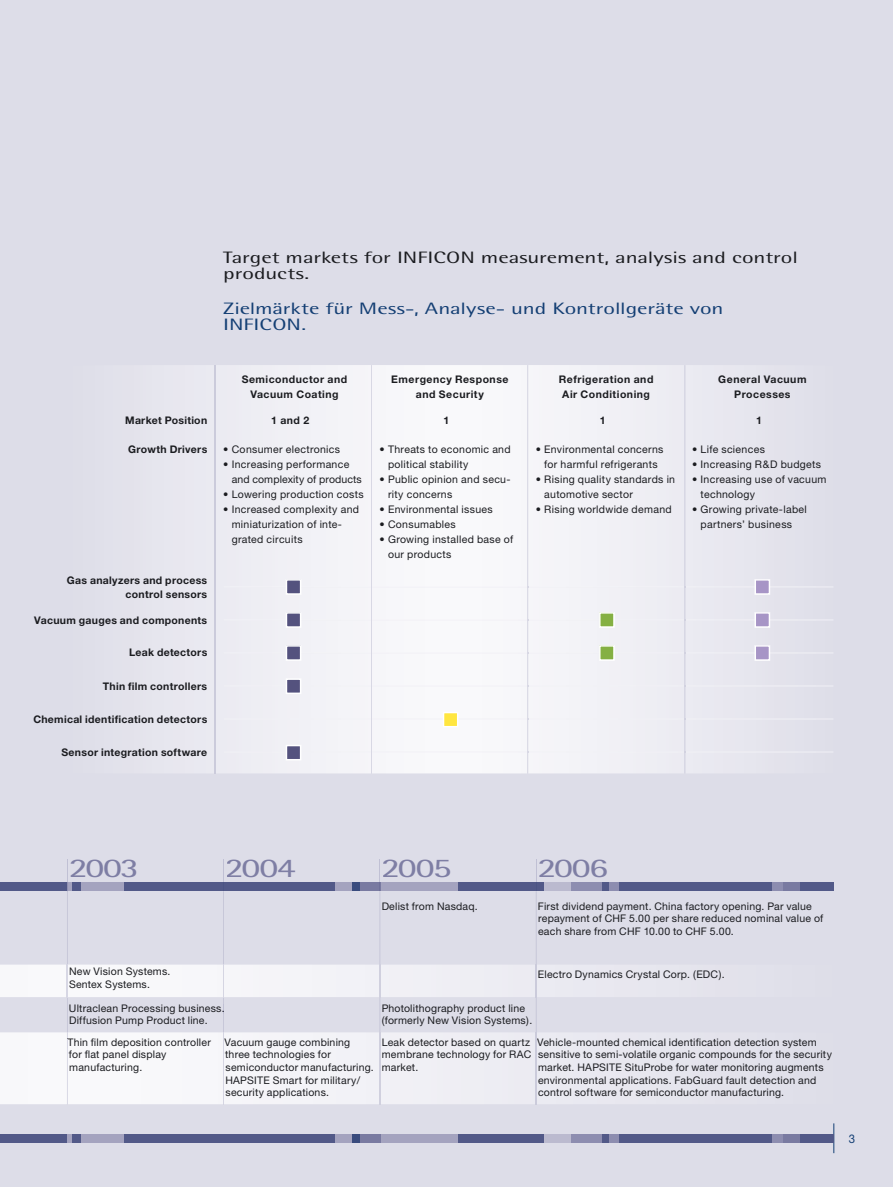
<style>
.page{position:relative;width:893px;height:1187px;background:#fff}
.page>*{position:absolute;margin:0;border:0;box-sizing:border-box;transform-origin:0 0}
.t1{font:27px "AT Rotis Semi Sans";letter-spacing:-.045em;color:#7e7ea4;scale:1.4 1}
.t2{font:16.5px/16.5px "AT Rotis Semi Sans";color:#1b1c20;scale:1.4 1}
.t3{font:16.5px/16.5px "AT Rotis Semi Sans";color:#143f74;scale:1.4 1}
.t4{font:12px "Helvetica Neue";color:#143f74;scale:.95 1}
.t5{font:10.5px/12.6px "Helvetica Neue";letter-spacing:.02em;color:#1b1c20}
.t6{font:700 10.5px/15px "Helvetica Neue";letter-spacing:.03em;color:#1b1c20;text-align:center}
.t7{font:700 10.5px/15px "Helvetica Neue";letter-spacing:.05em;color:#1b1c20;text-align:center}
.s1{color:#0b0c19}
</style>
<div class="page">
<div style="left:0;top:0;width:893px;height:1186px;background:#dddde8"></div>
<div style="left:173px;top:365px;width:50px;height:408px;background:#e9e9f1"></div>
<hr style="left:215px;top:365px;width:1px;height:408px;background:#cbcbdb">
<svg style="left:223px;top:365px;width:610px;height:408px"></svg>
<svg style="left:833px;top:1123px;width:1px;height:29px"></svg>
<div style="left:0;top:1134px;width:833px;height:8px;background:#525988"></div>
<div style="left:67px;top:1134px;width:57px;height:8px;background:#a4a3bf"></div>
<div style="left:72px;top:1134px;width:9px;height:8px;background:#525988"></div>
<div style="left:335px;top:1134px;width:122px;height:8px;background:#a4a3bf"></div>
<div style="left:352px;top:1134px;width:8px;height:8px;background:#394b7e"></div>
<div style="left:360px;top:1134px;width:21px;height:8px;background:#797aa1"></div>
<div style="left:545px;top:1134px;width:26px;height:8px;background:#bbbacf"></div>
<div style="left:571px;top:1134px;width:31px;height:8px;background:#8d8db0"></div>
<div style="left:609px;top:1134px;width:10px;height:8px;background:#8d8db0"></div>
<div style="left:773px;top:1134px;width:10px;height:8px;background:#8d8db0"></div>
<div style="left:783px;top:1134px;width:17px;height:8px;background:#797aa1"></div>
<svg style="left:0;top:859px;width:833px;height:245px"></svg>
<h2 class="t2" style="left:223px;top:251px;width:412px">Target markets for INFICON measurement, analysis and control products.</h2>
<h2 class="t3" style="left:223px;top:302px;width:359px">Zielmärkte für Mess-, Analyse- und Kontrollgeräte von<br>INFICON.</h2>
<p class="t6" style="left:125px;top:413px;width:84px">Market Position</p>
<p class="t6" style="left:128px;top:442px;width:81px">Growth Drivers</p>
<p class="t6" style="left:67px;top:574px;width:142px;line-height:13.8px;text-align:right">Gas analyzers and process control sensors</p>
<p class="t6" style="left:34px;top:613px;width:175px">Vacuum gauges and components</p>
<p class="t6" style="left:129px;top:646px;width:80px">Leak detectors</p>
<p class="t6" style="left:103px;top:679px;width:106px">Thin film controllers</p>
<p class="t6" style="left:33px;top:712px;width:175px">Chemical identification detectors</p>
<p class="t6" style="left:61px;top:745px;width:147px">Sensor integration software</p>
<p class="t6" style="left:242px;top:373px;width:107px">Semiconductor and<br>Vacuum Coating</p>
<p class="t6" style="left:271px;top:413px;width:40px">1 and 2</p>
<p class="t5" style="left:223px;top:443px;width:118px">• Consumer electronics</p>
<p class="t5" style="left:232px;top:457px;width:132px;line-height:15px;text-indent:-9px">• Increasing performance and complexity of products</p>
<p class="t5" style="left:223px;top:488px;width:142px">• Lowering production costs</p>
<p class="t5" style="left:232px;top:502px;width:129px;line-height:15px;text-indent:-9px">• Increased complexity and miniaturization of inte&shy;grated circuits</p>
<p class="t6" style="left:391px;top:373px;width:119px">Emergency Response and Security</p>
<p class="t6" style="left:444px;top:413px;width:7px">1</p>
<p class="t5" style="left:388px;top:442px;width:124px;line-height:15px;text-indent:-9px">• Threats to economic and political stability</p>
<p class="t5" style="left:388px;top:472px;width:124px;line-height:15px;text-indent:-9px">• Public opinion and secu&shy;rity concerns</p>
<p class="t5" style="left:379px;top:503px;width:115px">• Environmental issues</p>
<p class="t5" style="left:379px;top:518px;width:78px">• Consumables</p>
<p class="t5" style="left:388px;top:532px;width:127px;line-height:15px;text-indent:-9px">• Growing installed base of our products</p>
<p class="t7" style="left:559px;top:373px;width:96px">Refrigeration and<br>Air Conditioning</p>
<p class="t6" style="left:600px;top:413px;width:7px">1</p>
<p class="t5" style="left:536px;top:442px;width:129px;line-height:15px;text-align:center">• Environmental concerns for harmful refrigerants</p>
<p class="t5" style="left:544px;top:472px;width:132px;line-height:15px;text-indent:-9px">• Rising quality standards in automotive sector</p>
<p class="t5" style="left:536px;top:503px;width:137px">• Rising worldwide demand</p>
<p class="t7" style="left:718px;top:373px;width:90px">General Vacuum<br>Processes</p>
<p class="t6" style="left:756px;top:413px;width:7px">1</p>
<p class="t5" style="left:692px;top:443px;width:74px">• Life sciences</p>
<p class="t5" style="left:692px;top:458px;width:130px">• Increasing R&amp;D budgets</p>
<p class="t5" style="left:701px;top:472px;width:127px;line-height:15px;text-indent:-9px">• Increasing use of vacuum technology</p>
<p class="t5" style="left:692px;top:502px;width:116px;line-height:15px;text-align:center">• Growing private-label partners’ business</p>
<h1 class="t1" style="left:69px;top:858px;width:52px">2003</h1>
<h1 class="t1" style="left:225px;top:858px;width:52px">2004</h1>
<h1 class="t1" style="left:381px;top:858px;width:52px">2005</h1>
<h1 class="t1" style="left:537px;top:858px;width:52px">2006</h1>
<p class="t5" style="left:382px;top:900px;width:98px">Delist from Nasdaq.</p>
<p class="t5" style="left:538px;top:900px;width:287px">First dividend payment. China factory opening. Par value repayment of CHF 5.00 per share reduced nominal value of each share from CHF 10.00 to CHF 5.00.</p>
<p class="t5" style="left:69px;top:966px;width:103px">New Vision Systems.<br>Sentex Systems.</p>
<p class="t5" style="left:538px;top:968px;width:188px">Electro Dynamics Crystal Corp. (EDC).</p>
<p class="t5" style="left:69px;top:1002px;width:157px">Ultraclean Processing business<span class="s1">.<br></span>Diffusion Pump Product line.</p>
<p class="t5" style="left:382px;top:1002px;width:152px">Photolithography product line (formerly New Vision Systems).</p>
<p class="t5" style="left:67px;top:1036px;width:145px">Thin film deposition controller for flat panel display manufacturing.</p>
<p class="t5" style="left:382px;top:1036px;width:151px;text-align:justify">Leak detector based on quartz membrane technology for RAC market.</p>
<p class="t5" style="left:537px;top:1036px;width:296px">Vehicle-mounted chemical identification detection system sensitive to semi-volatile organic compounds for the security market. HAPSITE SituProbe for water monitoring augments environmental applications. FabGuard fault detection and control software for semiconductor manufacturing.</p>
<p class="t5" style="left:225px;top:1036px;width:151px">Vacuum gauge combining three technologies for semiconductor manufacturing.<br>HAPSITE Smart for military/ security applications.</p>
<p class="t4" style="left:849px;top:1134px;width:8px">3</p>
</div>
